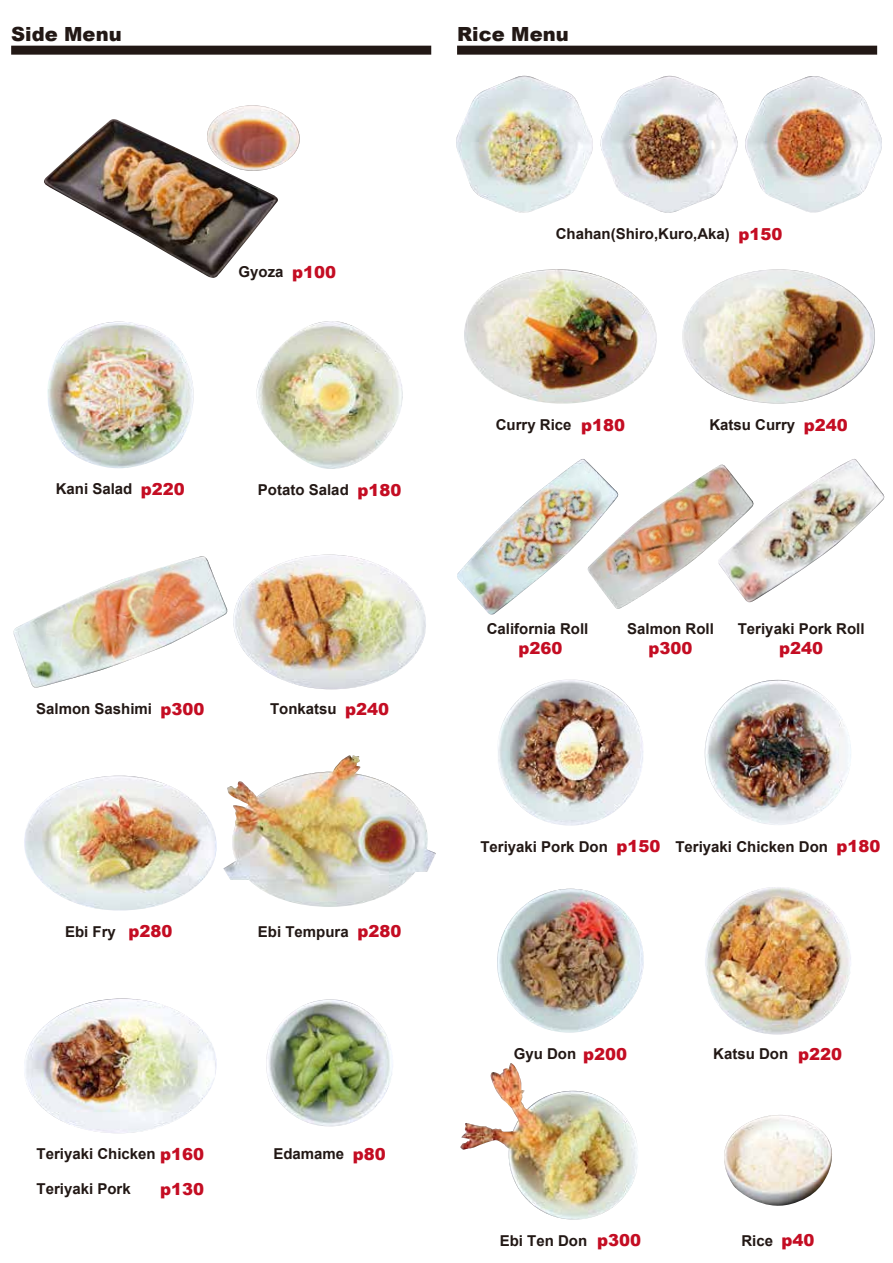
<style>
.page{position:relative;width:893px;height:1263px;background:#fff}
.page>*{position:absolute;margin:0;border:0;box-sizing:border-box;transform-origin:0 0}
.t1{font:900 19.5px "Arial";color:#221815}
.t2{font:900 16.5px "Arial";color:#c40d23}
.t3{font:700 15px "Arial";color:#221815}
.s1{font-weight:900;font-size:16.5px;color:#c40d23}
</style>
<div class="page">
<div style="left:11px;top:46px;width:420px;height:9px;background:#221815"></div>
<div style="left:457px;top:46px;width:420px;height:9px;background:#221815"></div>
<img style="left:600px;top:76px;width:138px;height:137px">
<img style="left:745px;top:76px;width:137px;height:137px">
<img style="left:456px;top:76px;width:137px;height:137px">
<img style="left:44px;top:105px;width:256px;height:173px">
<img style="left:682px;top:269px;width:193px;height:135px">
<img style="left:464px;top:269px;width:193px;height:135px">
<img style="left:256px;top:321px;width:147px;height:148px">
<img style="left:47px;top:322px;width:147px;height:146px">
<img style="left:24px;top:776px;width:193px;height:134px">
<img style="left:233px;top:555px;width:193px;height:134px">
<img style="left:705px;top:887px;width:146px;height:147px;border-radius:73px">
<img style="left:24px;top:998px;width:193px;height:135px">
<img style="left:497px;top:889px;width:147px;height:144px">
<img style="left:705px;top:680px;width:146px;height:145px">
<img style="left:266px;top:999px;width:127px;height:127px;border-radius:63px">
<img style="left:457px;top:459px;width:134px;height:156px">
<img style="left:586px;top:465px;width:131px;height:146px">
<img style="left:717px;top:459px;width:168px;height:144px">
<img style="left:223px;top:755px;width:213px;height:152px">
<img style="left:497px;top:679px;width:147px;height:146px;border-radius:73px">
<img style="left:13px;top:556px;width:215px;height:132px">
<img style="left:460px;top:1063px;width:178px;height:156px">
<img style="left:724px;top:1115px;width:108px;height:91px">
<h1 class="t1" style="left:11px;top:20px;width:112px">Side Menu</h1>
<h1 class="t1" style="left:457px;top:20px;width:113px">Rice Menu</h1>
<p class="t3" style="left:556px;top:223px;width:228px">Chahan(Shiro,Kuro,Aka) <span class="s1">p150</span></p>
<p class="t3" style="left:239px;top:262px;width:99px">Gyoza <span class="s1">p100</span></p>
<p class="t3" style="left:496px;top:414px;width:131px">Curry Rice <span class="s1">p180</span></p>
<p class="t3" style="left:709px;top:414px;width:140px">Katsu Curry <span class="s1">p240</span></p>
<p class="t3" style="left:56px;top:479px;width:131px">Kani Salad <span class="s1">p220</span></p>
<p class="t3" style="left:258px;top:480px;width:145px">Potato Salad <span class="s1">p180</span></p>
<p class="t3" style="left:487px;top:619px;width:103px">California Roll</p>
<p class="t2" style="left:519px;top:636px;width:46px">p260</p>
<p class="t3" style="left:627px;top:619px;width:88px">Salmon Roll</p>
<p class="t2" style="left:649px;top:636px;width:46px">p300</p>
<p class="t3" style="left:738px;top:619px;width:128px">Teriyaki Pork Roll</p>
<p class="t2" style="left:779px;top:636px;width:46px">p240</p>
<p class="t3" style="left:36px;top:698px;width:170px">Salmon Sashimi <span class="s1">p300</span></p>
<p class="t3" style="left:270px;top:698px;width:121px">Tonkatsu <span class="s1">p240</span></p>
<p class="t3" style="left:480px;top:836px;width:402px">Teriyaki Pork Don <span class="s1">p150</span> Teriyaki Chicken Don <span class="s1">p180</span></p>
<p class="t3" style="left:65px;top:921px;width:109px">Ebi Fry <span class="s1">p280</span></p>
<p class="t3" style="left:258px;top:921px;width:145px">Ebi Tempura <span class="s1">p280</span></p>
<p class="t3" style="left:514px;top:1043px;width:115px">Gyu Don <span class="s1">p200</span></p>
<p class="t3" style="left:713px;top:1043px;width:130px">Katsu Don <span class="s1">p220</span></p>
<p class="t3" style="left:37px;top:1144px;width:169px">Teriyaki Chicken <span class="s1">p160</span></p>
<p class="t3" style="left:37px;top:1179px;width:96px">Teriyaki Pork</p>
<p class="t2" style="left:160px;top:1177px;width:46px">p130</p>
<p class="t3" style="left:273px;top:1144px;width:114px">Edamame <span class="s1">p80</span></p>
<p class="t3" style="left:500px;top:1230px;width:143px">Ebi Ten Don <span class="s1">p300</span></p>
<p class="t3" style="left:741px;top:1230px;width:75px">Rice <span class="s1">p40</span></p>
</div>
